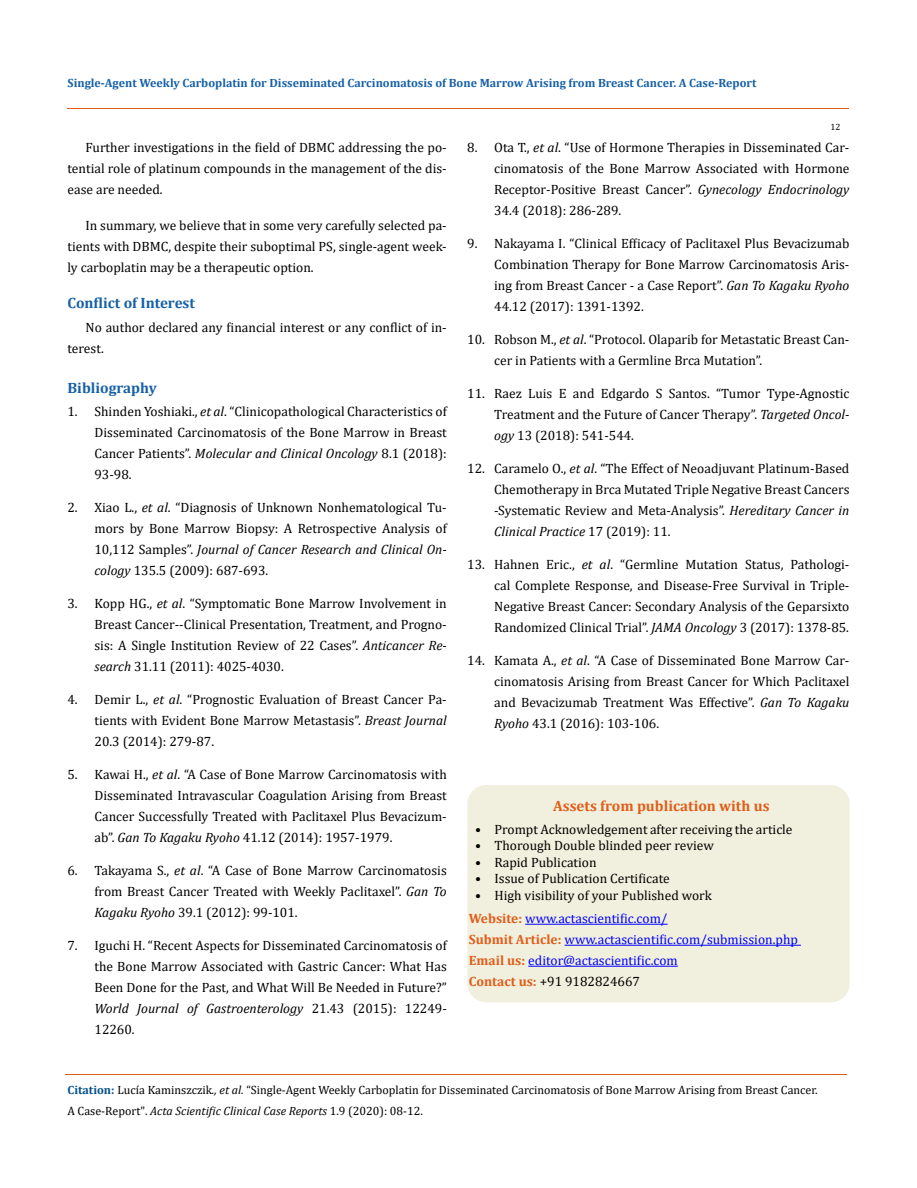
<style>
.page{position:relative;width:917px;height:1188px;background:#fff}
.page>*{position:absolute;margin:0;border:0;box-sizing:border-box;transform-origin:0 0}
.t1{font:700 15px "Cambria";color:#1560a6}
.t2{font:700 15px "Cambria";color:#e05d1a}
.t3{font:13.5px/21px "Cambria";color:#000;text-align:justify}
.t4{font:13.5px/21px "Cambria";color:#00f}
.t5{font:12px/21px "Cambria";color:#000}
.t6{font:700 12px "Cambria";color:#1560a6}
.t7{font:9px "Cambria";color:#000}
.s1{font-style:italic}
.s2{font-weight:700;color:#e05d1a}
.s3{color:#000}
.s4{font-weight:700;color:#035089}
</style>
<div class="page">
<hr style="left:67px;top:109px;width:782px;height:1px;background:#e05d1a">
<hr style="left:65px;top:1075px;width:781px;height:1px;background:#e05d1a">
<div style="left:468px;top:786px;width:380px;height:216px;background:#f1f0de;border-radius:18px"></div>
<div style="left:467px;top:785px;width:382px;height:217px;border:2px solid #f1f0de;border-radius:18px"></div>
<hr style="left:525px;top:924px;width:142px;height:1px;background:#00f">
<hr style="left:564px;top:945px;width:237px;height:1px;background:#00f">
<hr style="left:528px;top:966px;width:150px;height:1px;background:#00f">
<p class="t6" style="left:68px;top:75px;width:690px">Single-Agent Weekly Carboplatin for Disseminated Carcinomatosis of Bone Marrow Arising from Breast Cancer. A Case-Report</p>
<p class="t7" style="left:830px;top:122px;width:11px">12</p>
<p class="t3" style="left:68px;top:136px;width:381px;text-indent:18px">Further investigations in the field of DBMC addressing the po&shy;tential role of platinum compounds in the management of the dis&shy;ease are needed.</p>
<p class="t3" style="left:68px;top:214px;width:381px;text-indent:18px">In summary, we believe that in some very carefully selected pa&shy;tients with DBMC, despite their suboptimal PS, single-agent week&shy;ly carboplatin may be a therapeutic option.</p>
<p class="t1" style="left:68px;top:292px;width:129px">Conflict of Interest</p>
<p class="t3" style="left:68px;top:316px;width:381px;text-indent:18px">No author declared any financial interest or any conflict of in&shy;terest.</p>
<p class="t1" style="left:68px;top:377px;width:91px">Bibliography</p>
<p class="t3" style="left:94px;top:401px;width:354px;text-indent:-27px">1. Shinden Yoshiaki., <span class="s1">et al</span>. “Clinicopathological Characteristics of Disseminated Carcinomatosis of the Bone Marrow in Breast Cancer Patients”. <span class="s1">Molecular and Clinical Oncology</span> 8.1 (2018):<br>93-98.</p>
<p class="t3" style="left:94px;top:497px;width:354px;text-indent:-27px">2. Xiao L., <span class="s1">et al</span>. “Diagnosis of Unknown Nonhematological Tu&shy;mors by Bone Marrow Biopsy: A Retrospective Analysis of 10,112 Samples”. <span class="s1">Journal of Cancer Research and Clinical On&shy;cology</span> 135.5 (2009): 687-693.</p>
<p class="t3" style="left:94px;top:593px;width:354px;text-indent:-27px">3. Kopp HG., <span class="s1">et al</span>. “Symptomatic Bone Marrow Involvement in Breast Cancer--Clinical Presentation, Treatment, and Progno&shy;sis: A Single Institution Review of 22 Cases”. <span class="s1">Anticancer Re&shy;search</span> 31.11 (2011): 4025-4030.</p>
<p class="t3" style="left:94px;top:689px;width:354px;text-indent:-27px">4. Demir L., <span class="s1">et al</span>. “Prognostic Evaluation of Breast Cancer Pa&shy;tients with Evident Bone Marrow Metastasis”. <span class="s1">Breast Journal </span>20.3 (2014): 279-87.</p>
<p class="t3" style="left:94px;top:764px;width:354px;text-indent:-27px">5. Kawai H., <span class="s1">et al</span>. “A Case of Bone Marrow Carcinomatosis with Disseminated Intravascular Coagulation Arising from Breast Cancer Successfully Treated with Paclitaxel Plus Bevacizum&shy;ab”. <span class="s1">Gan To Kagaku Ryoho</span> 41.12 (2014): 1957-1979.</p>
<p class="t3" style="left:94px;top:860px;width:354px;text-indent:-27px">6. Takayama S., <span class="s1">et al</span>. “A Case of Bone Marrow Carcinomatosis from Breast Cancer Treated with Weekly Paclitaxel”. <span class="s1">Gan To Kagaku Ryoho</span> 39.1 (2012): 99-101.</p>
<p class="t3" style="left:94px;top:935px;width:354px;text-indent:-27px">7. Iguchi H. “Recent Aspects for Disseminated Carcinomatosis of the Bone Marrow Associated with Gastric Cancer: What Has Been Done for the Past, and What Will Be Needed in Future?” <span class="s1">World Journal of Gastroenterology</span> 21.43 (2015): 12249- 12260.</p>
<p class="t3" style="left:494px;top:136px;width:357px;text-indent:-27px">8. Ota T., <span class="s1">et al</span>. “Use of Hormone Therapies in Disseminated Car&shy;cinomatosis of the Bone Marrow Associated with Hormone Receptor-Positive Breast Cancer”. <span class="s1">Gynecology Endocrinology </span>34.4 (2018): 286-289.</p>
<p class="t3" style="left:494px;top:232px;width:357px;text-indent:-27px">9. Nakayama I. “Clinical Efficacy of Paclitaxel Plus Bevacizumab Combination Therapy for Bone Marrow Carcinomatosis Aris&shy;ing from Breast Cancer - a Case Report”. <span class="s1">Gan To Kagaku Ryoho </span>44.12 (2017): 1391-1392.</p>
<p class="t3" style="left:494px;top:328px;width:357px;text-indent:-27px">10. Robson M., <span class="s1">et al</span>. “Protocol. Olaparib for Metastatic Breast Can&shy;cer in Patients with a Germline Brca Mutation”.</p>
<p class="t3" style="left:494px;top:382px;width:357px;text-indent:-27px">11. Raez Luis E and Edgardo S Santos. “Tumor Type-Agnostic Treatment and the Future of Cancer Therapy”. <span class="s1">Targeted Oncol&shy;ogy</span> 13 (2018): 541-544.</p>
<p class="t3" style="left:494px;top:457px;width:357px;text-indent:-27px">12. Caramelo O., <span class="s1">et al</span>. “The Effect of Neoadjuvant Platinum-Based Chemotherapy in Brca Mutated Triple Negative Breast Cancers -Systematic Review and Meta-Analysis”. <span class="s1">Hereditary Cancer in Clinical Practice</span> 17 (2019): 11.</p>
<p class="t3" style="left:494px;top:553px;width:357px;text-indent:-27px">13. Hahnen Eric., <span class="s1">et al</span>. “Germline Mutation Status, Pathologi&shy;cal Complete Response, and Disease-Free Survival in Triple-Negative Breast Cancer: Secondary Analysis of the Geparsixto Randomized Clinical Trial”. <span class="s1">JAMA Oncology</span> 3 (2017): 1378-85.</p>
<p class="t3" style="left:494px;top:649px;width:357px;text-indent:-27px">14. Kamata A., <span class="s1">et al</span>. “A Case of Disseminated Bone Marrow Car&shy;cinomatosis Arising from Breast Cancer for Which Paclitaxel and Bevacizumab Treatment Was Effective”. <span class="s1">Gan To Kagaku Ryoho</span> 43.1 (2016): 103-106.</p>
<p class="t2" style="left:553px;top:795px;width:218px">Assets from publication with us</p>
<p class="t3" style="left:475px;top:819px;width:319px">• Prompt Acknowledgement after receiving the article</p>
<p class="t3" style="left:475px;top:835px;width:240px">• Thorough Double blinded peer review</p>
<p class="t3" style="left:475px;top:852px;width:123px">• Rapid Publication</p>
<p class="t3" style="left:475px;top:868px;width:196px">• Issue of Publication Certificate</p>
<p class="t3" style="left:475px;top:885px;width:238px">• High visibility of your Published work</p>
<p class="t4" style="left:469px;top:908px;width:330px"><span class="s2">Website:</span> www.actascientific.com/<br><span class="s2">Submit Article:</span> www.actascientific.com/submission.php <span class="s2">Email us:</span> editor@actascientific.com<br><span class="s2">Contact us:</span> <span class="s3">+91 9182824667</span></p>
<p class="t5" style="left:67px;top:1079px;width:751px"><span class="s4">Citation:</span> Lucía Kaminszczik<span class="s1">., et al.</span> “Single-Agent Weekly Carboplatin for Disseminated Carcinomatosis of Bone Marrow Arising from Breast Cancer.<br>A Case-Report". <span class="s1">Acta Scientific Clinical Case Reports</span> 1.9 (2020): 08-12.</p>
</div>
